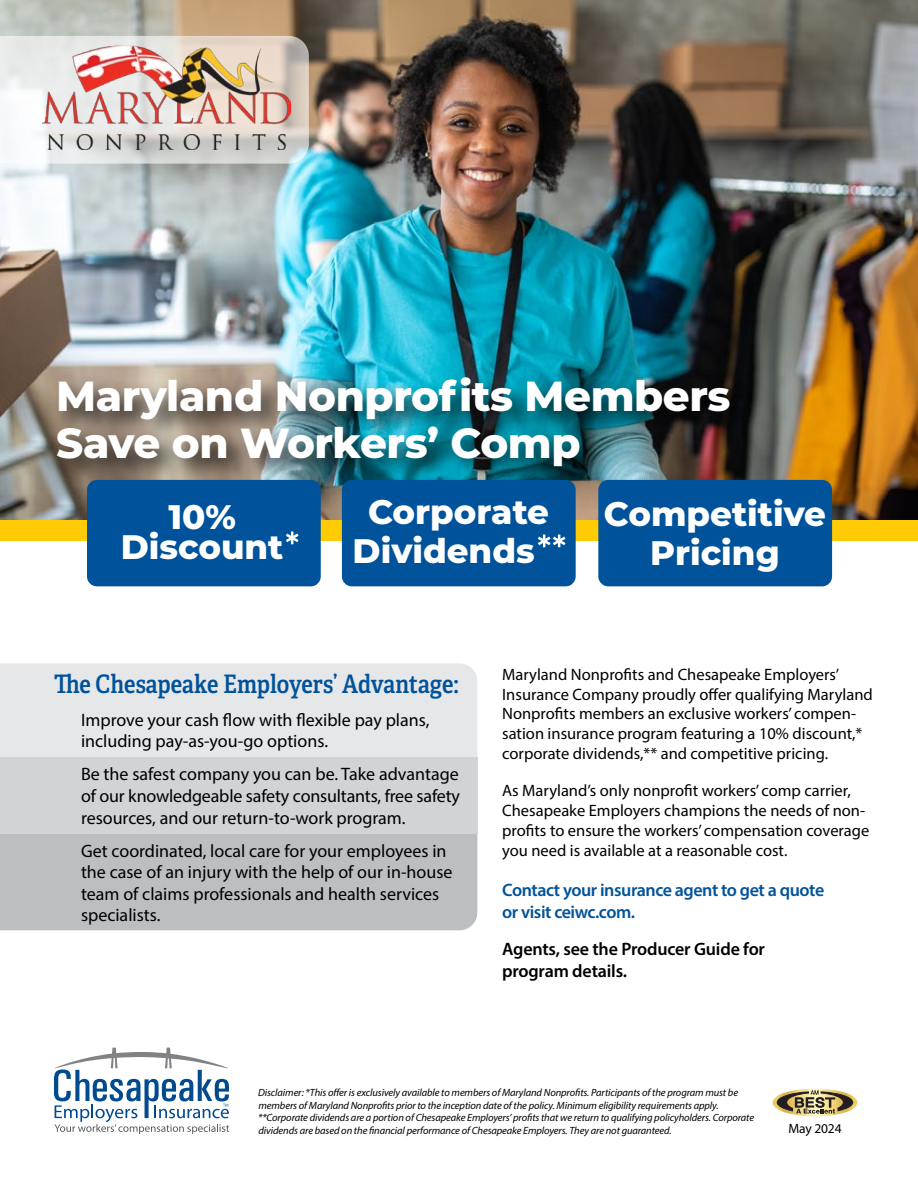
<style>
.page{position:relative;width:918px;height:1188px;background:#fff}
.page>*{position:absolute;margin:0;border:0;box-sizing:border-box;transform-origin:0 0}
.t1{font:800 42px/46.5px "Montserrat";letter-spacing:-.01em;color:#fff}
.t2{font:800 34.05px/39px "Montserrat";color:#fff;text-align:center}
.t3{font:600 25.5px "Adelle Condensed";color:#00529b}
.t4{font:18px/21.6px "Myriad Pro";color:#000}
.t5{font:600 18px/21.6px "Myriad Pro";letter-spacing:-.025em;color:#00539b}
.t6{font:600 18px/21.6px "Myriad Pro";letter-spacing:-.01em;color:#000}
.t7{font:16.5px/19.8px "Myriad Pro";color:#000}
.t8{font:13.5px "Myriad Pro";letter-spacing:-.01em;color:#000}
.t9{font:italic 10.5px/12.6px "Myriad Pro";letter-spacing:-.01em;color:#000}
</style>
<div class="page">
<img style="left:0;top:0;width:918px;height:520px">
<img style="left:44px;top:363px;width:719px;height:139px">
<div style="left:0;top:520px;width:918px;height:21px;background:#ffcb05"></div>
<div style="left:87px;top:480px;width:234px;height:106px;background:#00539b;border-radius:10px"></div>
<div style="left:342px;top:480px;width:234px;height:106px;background:#00539b;border-radius:10px"></div>
<div style="left:598px;top:480px;width:234px;height:106px;background:#00539b;border-radius:10px"></div>
<svg style="left:0;top:36px;width:309px;height:128px"></svg>
<img style="left:43px;top:45px;width:248px;height:104px">
<svg style="left:286px;top:532px;width:13px;height:12px"></svg>
<svg style="left:538px;top:535px;width:28px;height:12px"></svg>
<svg style="left:54px;top:1048px;width:175px;height:86px"></svg>
<div style="left:0;top:834px;width:477px;height:96px;background:#bcbec0"></div>
<div style="left:0;top:663px;width:477px;height:94px;background:#e6e7e8"></div>
<div style="left:0;top:757px;width:477px;height:77px;background:#d1d3d4"></div>
<img style="left:773px;top:1089px;width:84px;height:27px">
<svg style="left:777px;top:1090px;width:76px;height:24px;background:#9a8c63"></svg>
<h1 class="t1" style="left:56px;top:371px;width:676px">Maryland Nonprofits Members<br>Save on Workers’ Comp</h1>
<h2 class="t2" style="left:121px;top:500px;width:164px;line-height:30px">10%<br>Discount</h2>
<h2 class="t2" style="left:604px;top:492px;width:224px">Competitive<br>Pricing</h2>
<h2 class="t2" style="left:353px;top:491px;width:198px">Corporate<br>Dividends</h2>
<h3 class="t3" style="left:54px;top:668px;width:406px">The Chesapeake Employers’ Advantage:</h3>
<h3 class="t4" style="left:81px;top:709px;width:350px">Improve your cash flow with flexible pay plans, including pay-as-you-go options.</h3>
<h3 class="t4" style="left:81px;top:763px;width:381px;text-align:justify">Be the safest company you can be. Take advantage of our knowledgeable safety consultants, free safety resources, and our return-to-work program.</h3>
<h3 class="t4" style="left:81px;top:839px;width:373px">Get coordinated, local care for your employees in the case of an injury with the help of our in-house team of claims professionals and health services specialists.</h3>
<p class="t7" style="left:502px;top:664px;width:372px">Maryland Nonprofits and Chesapeake Employers’ Insurance Company proudly offer qualifying Maryland Nonprofits members an exclusive workers’ compen&shy;sation insurance program featuring a 10% discount,* corporate dividends,** and competitive pricing.</p>
<h3 class="t7" style="left:502px;top:781px;width:369px">As Maryland’s only nonprofit workers’ comp carrier, Chesapeake Employers champions the needs of non&shy;profits to ensure the workers’ compensation coverage you need is available at a reasonable cost.</h3>
<h3 class="t5" style="left:502px;top:879px;width:324px">Contact your insurance agent to get a quote or visit ceiwc.com.</h3>
<h3 class="t6" style="left:502px;top:938px;width:264px">Agents, see the Producer Guide for program details.</h3>
<p class="t9" style="left:258px;top:1086px;width:498px">Disclaimer: *This offer is exclusively available to members of Maryland Nonprofits. Participants of the program must be members of Maryland Nonprofits prior to the inception date of the policy. Minimum eligibility requirements apply. **Corporate dividends are a portion of Chesapeake Employers’ profits that we return to qualifying policyholders. Corporate dividends are based on the financial performance of Chesapeake Employers. They are not guaranteed.</p>
<p class="t8" style="left:788px;top:1120px;width:55px">May 2024</p>
</div>
